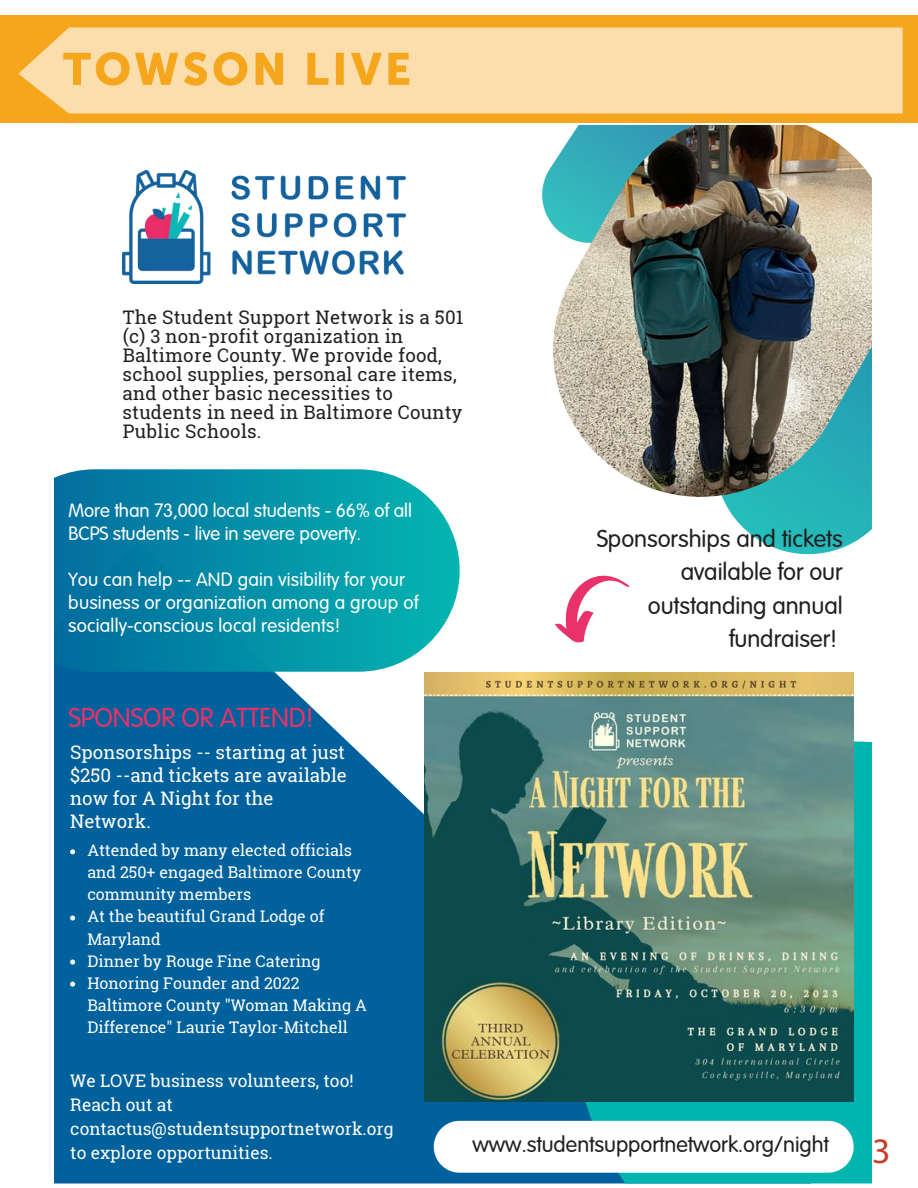
<style>
.page{position:relative;width:918px;height:1188px;background:#fff}
.page>*{position:absolute;margin:0;border:0;box-sizing:border-box;transform-origin:0 0}
.t1{font:36px "Myriad Pro";color:#c43f27}
.t2{font:26.7px "Arial Rounded";color:#e93269}
.t3{font:24px/33.2px "Arial Rounded";color:#231f20;text-align:right}
.t4{font:22.05px "Arial Rounded";color:#231f20}
.t5{font:18.9px/23px "Arial Rounded";letter-spacing:.015em;color:#fff}
.t6{font:18.75px/19px "Roboto Slab";letter-spacing:.015em;color:#231f20}
.t7{font:18.75px/23.1px "Roboto Slab";color:#fff}
.t8{font:17.4px/24px "Roboto Slab";color:#fff}
.t9{font:16.05px/22px "Roboto Slab";color:#fff}
</style>
<div class="page">
<img style="left:0;top:15px;width:918px;height:108px">
<div style="left:54px;top:672px;width:757px;height:512px;background:#00619c"></div>
<svg style="left:722px;top:497px;width:150px;height:58px"></svg>
<svg style="left:542px;top:164px;width:11px;height:61px"></svg>
<img style="left:553px;top:125px;width:319px;height:372px">
<svg style="left:574px;top:742px;width:298px;height:442px;background:#02b1af"></svg>
<img style="left:123px;top:171px;width:283px;height:112px">
<svg style="left:54px;top:469px;width:406px;height:203px;background:#1195ac"></svg>
<img style="left:425px;top:673px;width:429px;height:429px">
<svg style="left:555px;top:575px;width:75px;height:68px"></svg>
<svg style="left:434px;top:1121px;width:420px;height:52px"></svg>
<svg style="left:70px;top:849px;width:5px;height:5px"></svg>
<svg style="left:70px;top:915px;width:5px;height:5px"></svg>
<svg style="left:70px;top:960px;width:5px;height:5px"></svg>
<svg style="left:70px;top:982px;width:5px;height:5px"></svg>
<p class="t6" style="left:122px;top:307px;width:343px">The Student Support Network is a 501 (c) 3 non-profit organization in<br>Baltimore County. We provide food, school supplies, personal care items, and other basic necessities to students in need in Baltimore County<br>Public Schools.</p>
<p class="t5" style="left:68px;top:497px;width:345px">More than 73,000 local students - 66% of all<br>BCPS students - live in severe poverty.</p>
<p class="t5" style="left:68px;top:566px;width:352px">You can help -- AND gain visibility for your business or organization among a group of socially-conscious local residents!</p>
<p class="t2" style="left:68px;top:698px;width:246px">SPONSOR OR ATTEND!</p>
<p class="t7" style="left:70px;top:741px;width:278px">Sponsorships -- starting at just $250 --and tickets are available now for A Night for the<br>Network.</p>
<p class="t9" style="left:87px;top:839px;width:281px">Attended by many elected officials and 250+ engaged Baltimore County community members<br>At the beautiful Grand Lodge of<br>Maryland<br>Dinner by Rouge Fine Catering<br>Honoring Founder and 2022<br>Baltimore County "Woman Making A<br>Difference" Laurie Taylor-Mitchell</p>
<p class="t8" style="left:70px;top:1068px;width:325px">We LOVE business volunteers, too!<br>Reach out at contactus@studentsupportnetwork.org to explore opportunities.</p>
<p class="t3" style="left:597px;top:520px;width:247px">Sponsorships and tickets available for our outstanding annual fundraiser!</p>
<p class="t4" style="left:472px;top:1128px;width:358px">www.studentsupportnetwork.org/night</p>
<h1 class="t1" style="left:854px;top:1128px;width:38px">13</h1>
</div>
